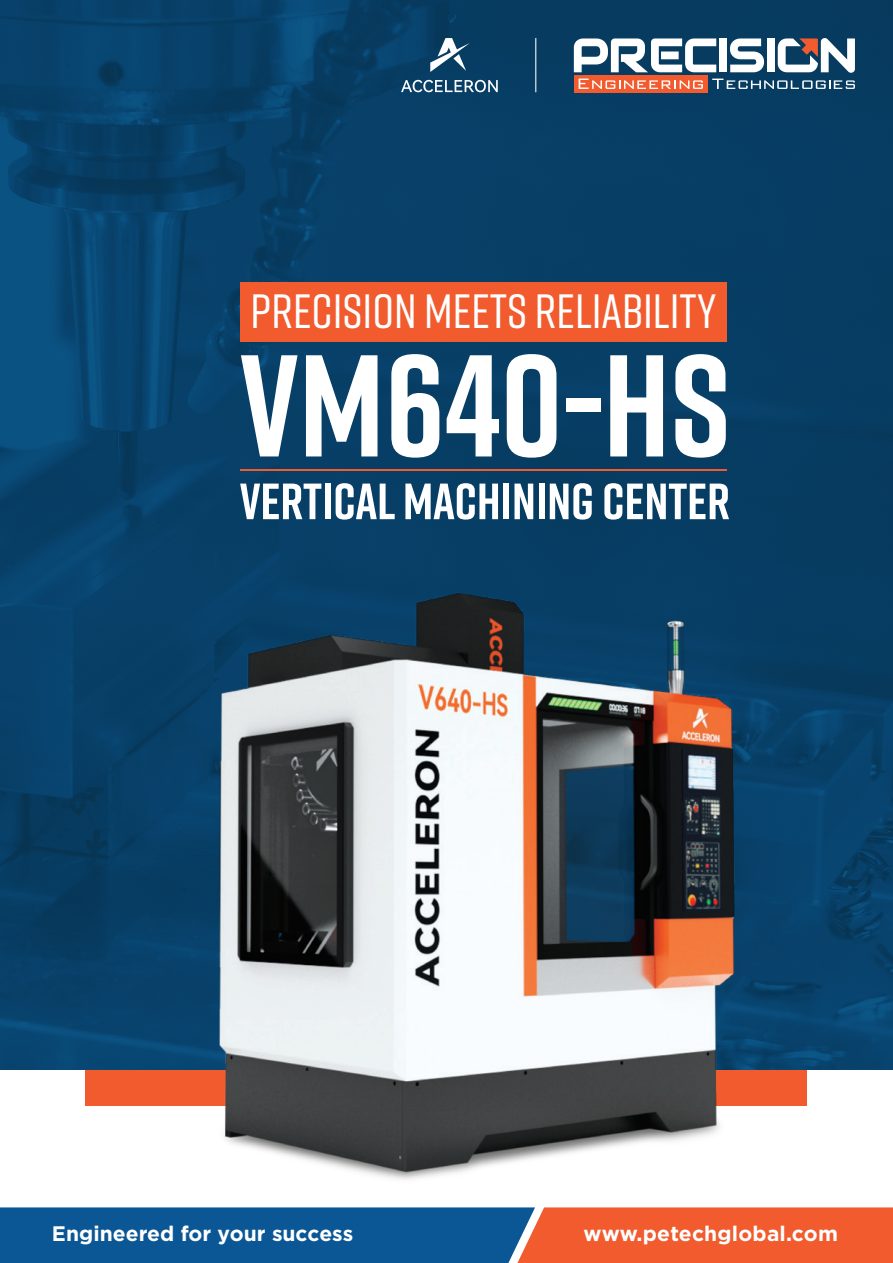
<style>
.page{position:relative;width:893px;height:1263px;background:#fff}
.page>*{position:absolute;margin:0;border:0;box-sizing:border-box;transform-origin:0 0}
.t1{font:700 144.6px "Rift";color:#fff}
.t2{font:700 50.85px "Rift";color:#fff}
.t3{font:500 48px "Rift";color:#fff}
.t4{font:700 21px "Gotham";color:#fff}
</style>
<div class="page">
<div style="left:86px;top:1069px;width:721px;height:36px;background:#f15b2e"></div>
<img style="left:0;top:0;width:893px;height:1069px">
<svg style="left:0;top:1207px;width:893px;height:56px;background:#5c5972"></svg>
<div style="left:767px;top:38px;width:8px;height:34px;background:#fff"></div>
<svg style="left:730px;top:38px;width:34px;height:34px"></svg>
<div style="left:719px;top:38px;width:8px;height:34px;background:#fff"></div>
<svg style="left:574px;top:38px;width:142px;height:34px"></svg>
<svg style="left:778px;top:38px;width:77px;height:35px"></svg>
<div style="left:574px;top:75px;width:134px;height:17px;background:#f15b2e"></div>
<svg style="left:579px;top:79px;width:124px;height:10px"></svg>
<svg style="left:712px;top:79px;width:143px;height:10px"></svg>
<svg style="left:430px;top:38px;width:40px;height:34px"></svg>
<svg style="left:401px;top:80px;width:97px;height:12px"></svg>
<hr style="left:535px;top:38px;width:1px;height:54px;background:#fff">
<img style="left:139px;top:501px;width:677px;height:762px">
<div style="left:240px;top:282px;width:487px;height:59px;background:#f15b2e"></div>
<hr style="left:240px;top:469px;width:487px;height:2px;background:#f15b2e">
<h3 class="t3" style="left:251px;top:278px;width:467px">PRECISION MEETS RELIABILITY</h3>
<h1 class="t1" style="left:240px;top:302px;width:492px">VM640-HS</h1>
<h2 class="t2" style="left:240px;top:465px;width:492px">VERTICAL MACHINING CENTER</h2>
<p class="t4" style="left:52px;top:1220px;width:303px">Engineered for your success</p>
<p class="t4" style="left:584px;top:1220px;width:256px">www.petechglobal.com</p>
</div>
